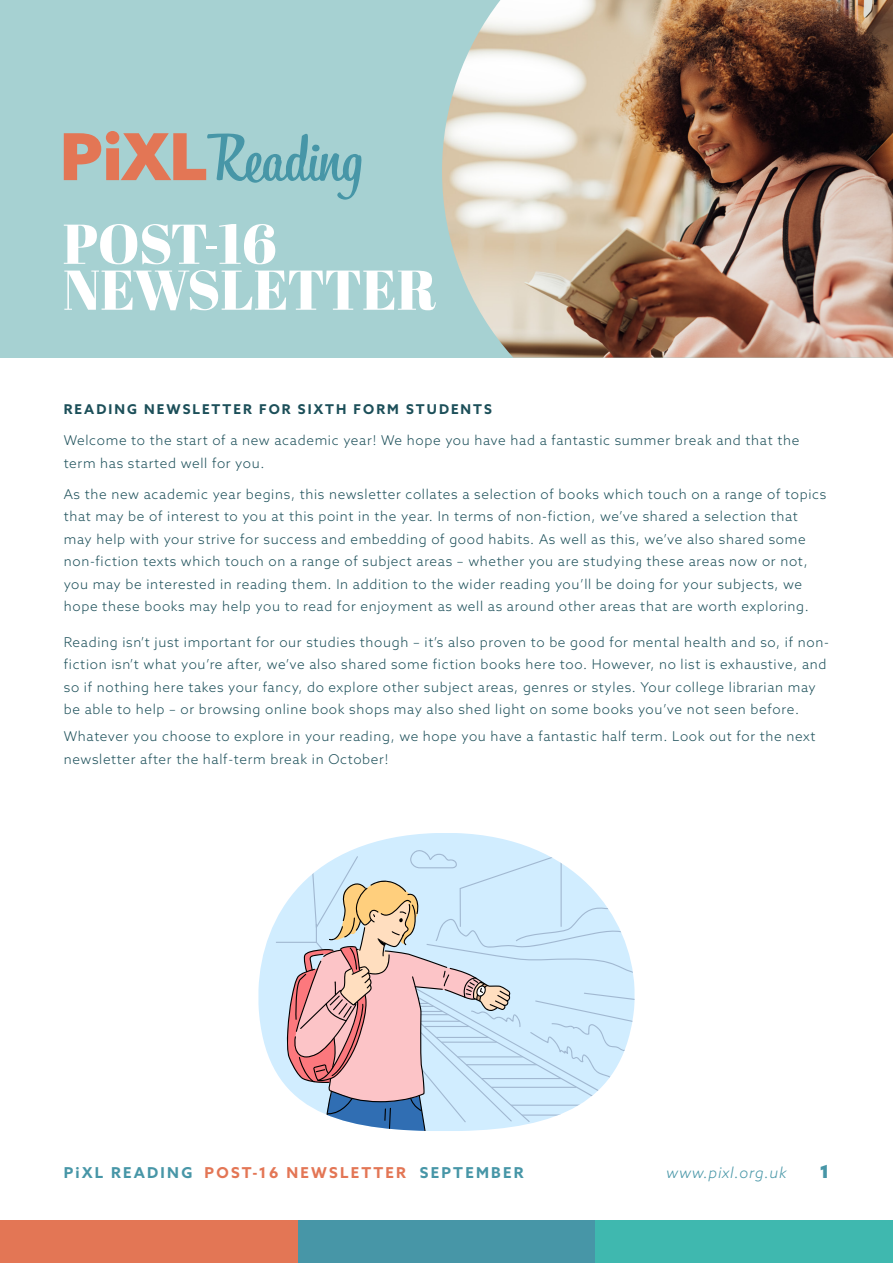
<style>
.page{position:relative;width:893px;height:1263px;background:#fff}
.page>*{position:absolute;margin:0;border:0;box-sizing:border-box;transform-origin:0 0}
.t1{font:900 18px "Azo Sans";color:#4796a7}
.t2{font:700 15px "Azo Sans";letter-spacing:.15em;color:#4796a7}
.t3{font:italic 300 15px "Azo Sans";letter-spacing:.05em;color:#4796a7}
.t4{font:300 13.5px/22.5px "Azo Sans";letter-spacing:.05em;color:#1c4f59}
.t5{font:700 13.5px "Azo Sans";letter-spacing:.15em;color:#1c4f59}
.s1{color:#e37655}
</style>
<div class="page">
<div style="left:595px;top:1220px;width:298px;height:43px;background:#3fb8af"></div>
<div style="left:298px;top:1220px;width:297px;height:43px;background:#4796a7"></div>
<div style="left:0;top:1220px;width:298px;height:43px;background:#e37655"></div>
<svg style="left:258px;top:833px;width:278px;height:253px"></svg>
<hr style="left:276px;top:942px;width:41px;height:1px;background:#a1b8d1">
<svg style="left:286px;top:850px;width:348px;height:281px;background:#d4d9e4"></svg>
<div style="left:0;top:0;width:893px;height:358px;background:#a6d1d2"></div>
<img style="left:442px;top:0;width:451px;height:358px">
<svg style="left:64px;top:131px;width:298px;height:69px"></svg>
<svg style="left:64px;top:270px;width:372px;height:40px"></svg>
<svg style="left:64px;top:224px;width:211px;height:40px"></svg>
<p class="t5" style="left:64px;top:401px;width:430px">READING NEWSLETTER FOR SIXTH FORM STUDENTS</p>
<p class="t4" style="left:64px;top:429px;width:737px">Welcome to the start of a new academic year! We hope you have had a fantastic summer break and that the term has started well for you.</p>
<p class="t4" style="left:64px;top:483px;width:764px">As the new academic year begins, this newsletter collates a selection of books which touch on a range of topics that may be of interest to you at this point in the year. In terms of non-fiction, we’ve shared a selection that may help with your strive for success and embedding of good habits. As well as this, we’ve also shared some non-fiction texts which touch on a range of subject areas – whether you are studying these areas now or not, you may be interested in reading them. In addition to the wider reading you’ll be doing for your subjects, we hope these books may help you to read for enjoyment as well as around other areas that are worth exploring.</p>
<p class="t4" style="left:64px;top:630px;width:767px">Reading isn’t just important for our studies though – it’s also proven to be good for mental health and so, if non&shy;fiction isn’t what you’re after, we’ve also shared some fiction books here too. However, no list is exhaustive, and so if nothing here takes your fancy, do explore other subject areas, genres or styles. Your college librarian may be able to help – or browsing online book shops may also shed light on some books you’ve not seen before.</p>
<p class="t4" style="left:64px;top:725px;width:753px">Whatever you choose to explore in your reading, we hope you have a fantastic half term. Look out for the next newsletter after the half-term break in October!</p>
<p class="t2" style="left:64px;top:1162px;width:461px">PiXL READING <span class="s1">POST-16 NEWSLETTER</span> SEPTEMBER</p>
<p class="t3" style="left:666px;top:1162px;width:122px">www.pixl.org.uk</p>
<h1 class="t1" style="left:820px;top:1159px;width:11px">1</h1>
</div>
